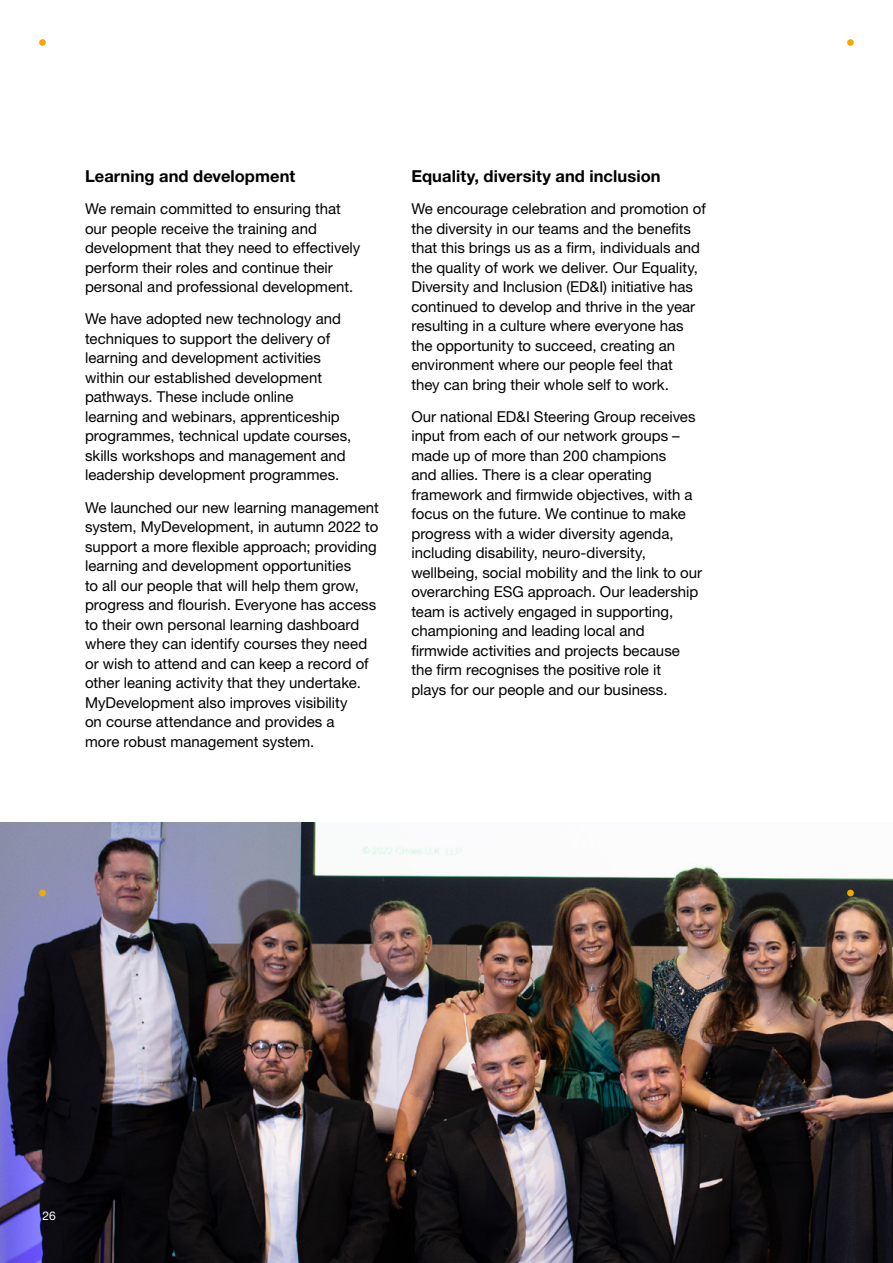
<style>
.page{position:relative;width:893px;height:1263px;background:#fff}
.page>*{position:absolute;margin:0;border:0;box-sizing:border-box;transform-origin:0 0}
.t1{font:700 16.5px "Helvetica Neue LT Std";letter-spacing:.005em;color:#000}
.t2{font:15px/19.5px "Helvetica Neue LT Std";color:#000}
.t3{font:12px "Helvetica Neue LT Std";color:#fff}
</style>
<div class="page">
<img style="left:0;top:823px;width:893px;height:440px">
<div style="left:39px;top:39px;width:7px;height:7px;background:#f4a900;border-radius:50%"></div>
<div style="left:39px;top:890px;width:7px;height:6px;background:#f4a900;border-radius:50%"></div>
<div style="left:847px;top:890px;width:7px;height:6px;background:#f4a900;border-radius:50%"></div>
<div style="left:847px;top:39px;width:7px;height:7px;background:#f4a900;border-radius:50%"></div>
<p class="t1" style="left:85px;top:166px;width:212px">Learning and development</p>
<p class="t2" style="left:85px;top:199px;width:277px">We remain committed to ensuring that our people receive the training and development that they need to effectively perform their roles and continue their personal and professional development.</p>
<p class="t2" style="left:85px;top:309px;width:268px">We have adopted new technology and techniques to support the delivery of learning and development activities within our established development pathways. These include online<br>learning and webinars, apprenticeship programmes, technical update courses, skills workshops and management and leadership development programmes.</p>
<p class="t2" style="left:85px;top:497px;width:295px">We launched our new learning management system, MyDevelopment, in autumn 2022 to support a more flexible approach; providing learning and development opportunities<br>to all our people that will help them grow, progress and flourish. Everyone has access to their own personal learning dashboard where they can identify courses they need or wish to attend and can keep a record of other leaning activity that they undertake.<br>MyDevelopment also improves visibility<br>on course attendance and provides a<br>more robust management system.</p>
<p class="t1" style="left:411px;top:166px;width:251px">Equality, diversity and inclusion</p>
<p class="t2" style="left:411px;top:199px;width:296px">We encourage celebration and promotion of the diversity in our teams and the benefits that this brings us as a firm, individuals and the quality of work we deliver. Our Equality, Diversity and Inclusion (ED&amp;I) initiative has continued to develop and thrive in the year resulting in a culture where everyone has the opportunity to succeed, creating an environment where our people feel that<br>they can bring their whole self to work.</p>
<p class="t2" style="left:411px;top:407px;width:292px">Our national ED&amp;I Steering Group receives input from each of our network groups – made up of more than 200 champions<br>and allies. There is a clear operating framework and firmwide objectives, with a focus on the future. We continue to make progress with a wider diversity agenda, including disability, neuro-diversity, wellbeing, social mobility and the link to our overarching ESG approach. Our leadership team is actively engaged in supporting, championing and leading local and firmwide activities and projects because the firm recognises the positive role it<br>plays for our people and our business.</p>
<p class="t3" style="left:43px;top:1209px;width:15px">26</p>
</div>
